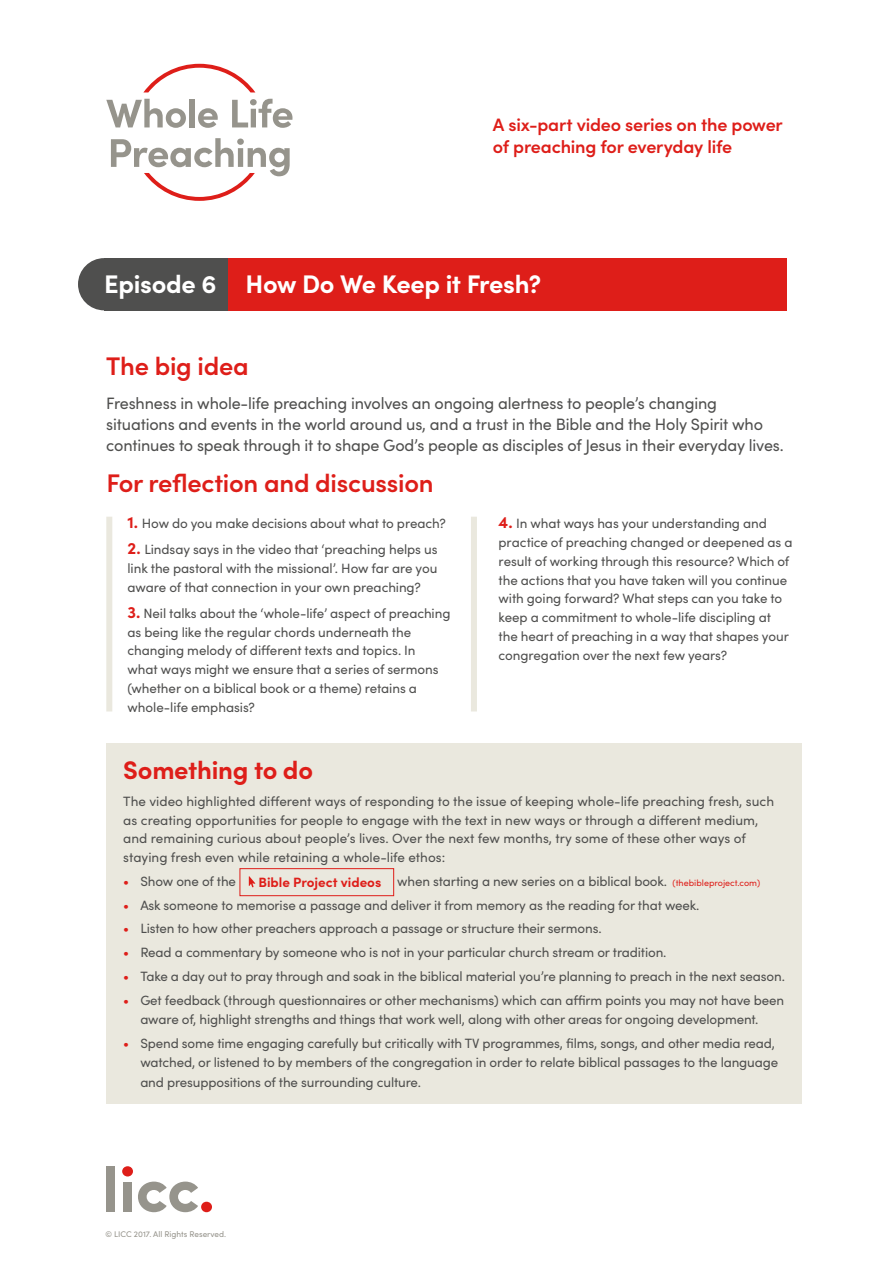
<style>
.page{position:relative;width:893px;height:1263px;background:#fff}
.page>*{position:absolute;margin:0;border:0;box-sizing:border-box;transform-origin:0 0}
.t1{font:600 25.5px "Sofia Pro";letter-spacing:-.01em;color:#de1e19}
.t2{font:700 25.5px "Sofia Pro";letter-spacing:-.015em;color:#fff}
.t3{font:700 25.5px "Sofia Pro";letter-spacing:-.01em;color:#de1e19}
.t4{font:600 18px/21.6px "Sofia Pro";letter-spacing:-.01em;color:#de1e19}
.t5{font:16.5px/21px "Sofia Pro";letter-spacing:-.01em;color:#4f4f4e}
.t6{font:13.5px/18.8px "Sofia Pro";letter-spacing:-.01em;color:#4f4f4e}
.t7{font:8.25px "Sofia Pro";color:#96948c}
.s1{font-weight:700;font-size:16.5px;color:#de1e19}
.s2{color:#de1e19}
.s3{font-weight:700;color:#de1e19}
.s4{font-size:9px;color:#de1e19}
</style>
<div class="page">
<svg style="left:106px;top:64px;width:186px;height:137px"></svg>
<div style="left:106px;top:1166px;width:9px;height:45px;background:#96948c"></div>
<div style="left:123px;top:1182px;width:9px;height:29px;background:#96948c"></div>
<svg style="left:138px;top:1181px;width:60px;height:31px"></svg>
<div style="left:201px;top:1202px;width:11px;height:10px;background:#de1e19;border-radius:50%"></div>
<div style="left:122px;top:1166px;width:11px;height:10px;background:#de1e19;border-radius:50%"></div>
<div style="left:106px;top:743px;width:696px;height:361px;background:#eae8de"></div>
<svg style="left:249px;top:876px;width:6px;height:11px"></svg>
<div style="left:240px;top:868px;width:154px;height:28px;border:1px solid #de1e19"></div>
<div style="left:106px;top:517px;width:6px;height:194px;background:#eae8de"></div>
<div style="left:471px;top:517px;width:6px;height:194px;background:#eae8de"></div>
<div style="left:78px;top:258px;width:52px;height:52px;background:#4f4f4e;border-radius:50%"></div>
<div style="left:104px;top:258px;width:137px;height:52px;background:#4f4f4e"></div>
<div style="left:228px;top:258px;width:559px;height:52px;background:#de1e19"></div>
<h2 class="t4" style="left:493px;top:113px;width:292px">A six-part video series on the power of preaching for everyday life</h2>
<h1 class="t2" style="left:104px;top:265px;width:438px">Episode 6 How Do We Keep it Fresh?</h1>
<h1 class="t1" style="left:106px;top:347px;width:144px">The big idea</h1>
<p class="t5" style="left:106px;top:392px;width:679px">Freshness in whole-life preaching involves an ongoing alertness to people’s changing situations and events in the world around us, and a trust in the Bible and the Holy Spirit who continues to speak through it to shape God’s people as disciples of Jesus in their everyday lives.</p>
<h1 class="t1" style="left:106px;top:464px;width:329px">For reflection and discussion</h1>
<p class="t6" style="left:128px;top:514px;width:320px"><span class="s1">1.</span> How do you make decisions about what to preach?</p>
<p class="t6" style="left:128px;top:539px;width:311px;text-align:justify"><span class="s1">2.</span> Lindsay says in the video that ‘preaching helps us link the pastoral with the missional’. How far are you aware of that connection in your own preaching?</p>
<p class="t6" style="left:128px;top:603px;width:324px"><span class="s1">3.</span> Neil talks about the ‘whole-life’ aspect of preaching as being like the regular chords underneath the changing melody of different texts and topics. In<br>what ways might we ensure that a series of sermons (whether on a biblical book or a theme) retains a whole-life emphasis?</p>
<p class="t6" style="left:499px;top:514px;width:295px"><span class="s1">4.</span> In what ways has your understanding and practice of preaching changed or deepened as a result of working through this resource? Which of the actions that you have taken will you continue with going forward? What steps can you take to keep a commitment to whole-life discipling at the heart of preaching in a way that shapes your congregation over the next few years?</p>
<h1 class="t3" style="left:123px;top:750px;width:191px">Something to do</h1>
<p class="t6" style="left:123px;top:791px;width:652px">The video highlighted different ways of responding to the issue of keeping whole-life preaching fresh, such as creating opportunities for people to engage with the text in new ways or through a different medium, and remaining curious about people’s lives. Over the next few months, try some of these other ways of staying fresh even while retaining a whole-life ethos:</p>
<p class="t6" style="left:123px;top:871px;width:114px"><span class="s2">•</span> Show one of the</p>
<p class="t6" style="left:258px;top:871px;width:503px"><span class="s3">Bible Project videos</span> when starting a new series on a biblical book. <span class="s4">(thebibleproject.com)</span></p>
<p class="t6" style="left:123px;top:895px;width:578px"><span class="s2">•</span> Ask someone to memorise a passage and deliver it from memory as the reading for that week.</p>
<p class="t6" style="left:123px;top:919px;width:480px"><span class="s2">•</span> Listen to how other preachers approach a passage or structure their sermons.</p>
<p class="t6" style="left:123px;top:942px;width:545px"><span class="s2">•</span> Read a commentary by someone who is not in your particular church stream or tradition.</p>
<p class="t6" style="left:123px;top:966px;width:663px"><span class="s2">•</span> Take a day out to pray through and soak in the biblical material you’re planning to preach in the next season.</p>
<p class="t6" style="left:140px;top:989px;width:645px;line-height:19.5px;text-indent:-17px"><span class="s2">•</span> Get feedback (through questionnaires or other mechanisms) which can affirm points you may not have been aware of, highlight strengths and things that work well, along with other areas for ongoing development.</p>
<p class="t6" style="left:140px;top:1033px;width:639px;line-height:19.5px;text-indent:-17px"><span class="s2">•</span> Spend some time engaging carefully but critically with TV programmes, films, songs, and other media read, watched, or listened to by members of the congregation in order to relate biblical passages to the language and presuppositions of the surrounding culture.</p>
<p class="t7" style="left:105px;top:1228px;width:122px">© LICC 2017. All Rights Reserved.</p>
</div>
